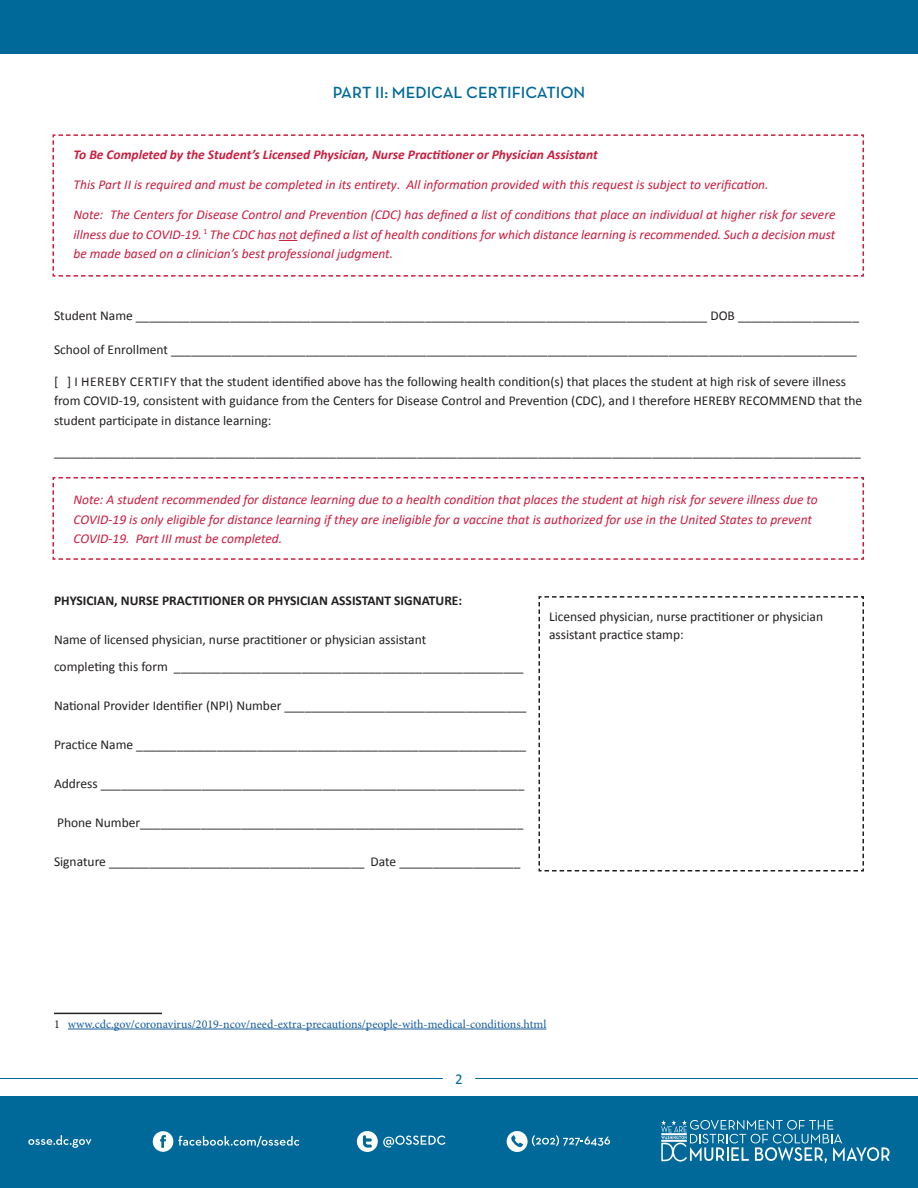
<style>
.page{position:relative;width:918px;height:1188px;background:#fff}
.page>*{position:absolute;margin:0;border:0;box-sizing:border-box;transform-origin:0 0}
.t1{font:600 16.5px "Neutra Text";color:#006999}
.t2{font:15px "Calibri";color:#006999}
.t3{font:13.5px/19.5px "Calibri";color:#231f20}
.t4{font:italic 13.5px/19.5px "Calibri";color:#cb1e40;text-align:justify}
.t5{font:italic 700 13.5px "Calibri";color:#cb1e40}
.t6{font:700 13.5px "Calibri";color:#231f20}
.t7{font:12px "Minion Pro";color:#175d9e}
.s1{font-style:normal}
.s2{color:#231f20}
</style>
<div class="page">
<div style="left:0;top:1096px;width:918px;height:92px;background:#006999"></div>
<svg style="left:153px;top:1131px;width:146px;height:21px"></svg>
<svg style="left:357px;top:1131px;width:89px;height:21px"></svg>
<svg style="left:28px;top:1135px;width:63px;height:13px"></svg>
<svg style="left:507px;top:1131px;width:103px;height:21px"></svg>
<svg style="left:661px;top:1120px;width:229px;height:43px"></svg>
<hr style="left:0;top:1078px;width:443px;height:1px;background:#006999">
<hr style="left:475px;top:1078px;width:443px;height:1px;background:#006999">
<div style="left:0;top:0;width:918px;height:54px;background:#006999"></div>
<hr style="left:54px;top:1013px;width:108px;height:1px;background:#231f20">
<hr style="left:68px;top:1029px;width:478px;height:1px;background:#175d9e">
<svg style="left:52px;top:477px;width:812px;height:83px"></svg>
<svg style="left:52px;top:134px;width:812px;height:143px"></svg>
<svg style="left:538px;top:596px;width:326px;height:276px"></svg>
<p class="t1" style="left:333px;top:82px;width:254px">PART II: MEDICAL CERTIFICATION</p>
<p class="t5" style="left:74px;top:145px;width:526px">To Be Completed by the Student’s Licensed Physician, Nurse Practitioner or Physician Assistant</p>
<p class="t4" style="left:74px;top:175px;width:697px">This Part II is required and must be completed in its entirety<span class="s1">.</span> All information provided with this request is subject to verification.</p>
<p class="t4" style="left:74px;top:205px;width:764px">Note: The Centers for Disease Control and Prevention (CDC) has defined a list of conditions that place an individual at higher risk for severe illness due to COVID-19. <sup>1</sup> The CDC has not defined a list of health conditions for which distance learning is recommended. Such a decision must be made based on a clinician’s best professional judgment.</p>
<p class="t3" style="left:54px;top:306px;width:807px">Student Name _____________________________________________________________________________________ DOB __________________</p>
<p class="t3" style="left:54px;top:340px;width:804px">School of Enrollment ______________________________________________________________________________________________________</p>
<p class="t3" style="left:54px;top:372px;width:810px">[ ] I HEREBY CERTIFY that the student identified above has the following health condition(s) that places the student at high risk of severe illness from COVID-19, consistent with guidance from the Centers for Disease Control and Prevention (CDC), and I therefore HEREBY RECOMMEND that the student participate in distance learning:</p>
<p class="t3" style="left:54px;top:442px;width:808px">________________________________________________________________________________________________________________________</p>
<p class="t4" style="left:74px;top:490px;width:746px;text-align:left">Note: A student recommended for distance learning due to a health condition that places the student at high risk for severe illness due to<br>COVID-19 is only eligible for distance learning if they are ineligible for a vaccine that is authorized for use in the United States to prevent<br>COVID-19. Part III must be completed.</p>
<p class="t6" style="left:54px;top:591px;width:410px">PHYSICIAN, NURSE PRACTITIONER OR PHYSICIAN ASSISTANT SIGNATURE:</p>
<p class="t3" style="left:54px;top:626px;width:471px;line-height:27px">Name of licensed physician, nurse practitioner or physician assistant<br>completing this form ____________________________________________________</p>
<p class="t3" style="left:54px;top:696px;width:474px">National Provider Identifier (NPI) Number ____________________________________</p>
<p class="t3" style="left:54px;top:735px;width:474px">Practice Name __________________________________________________________</p>
<p class="t3" style="left:54px;top:774px;width:472px">Address _______________________________________________________________</p>
<p class="t3" style="left:57px;top:813px;width:468px">Phone Number_________________________________________________________</p>
<p class="t3" style="left:54px;top:852px;width:468px">Signature ______________________________________ Date __________________</p>
<p class="t3" style="left:549px;top:607px;width:276px;line-height:18px">Licensed physician, nurse practitioner or physician assistant practice stamp:</p>
<p class="t7" style="left:54px;top:1016px;width:494px"><span class="s2">1</span> www.cdc.gov/coronavirus/2019-ncov/need-extra-precautions/people-with-medical-conditions.html</p>
<p class="t2" style="left:455px;top:1069px;width:9px">2</p>
</div>
